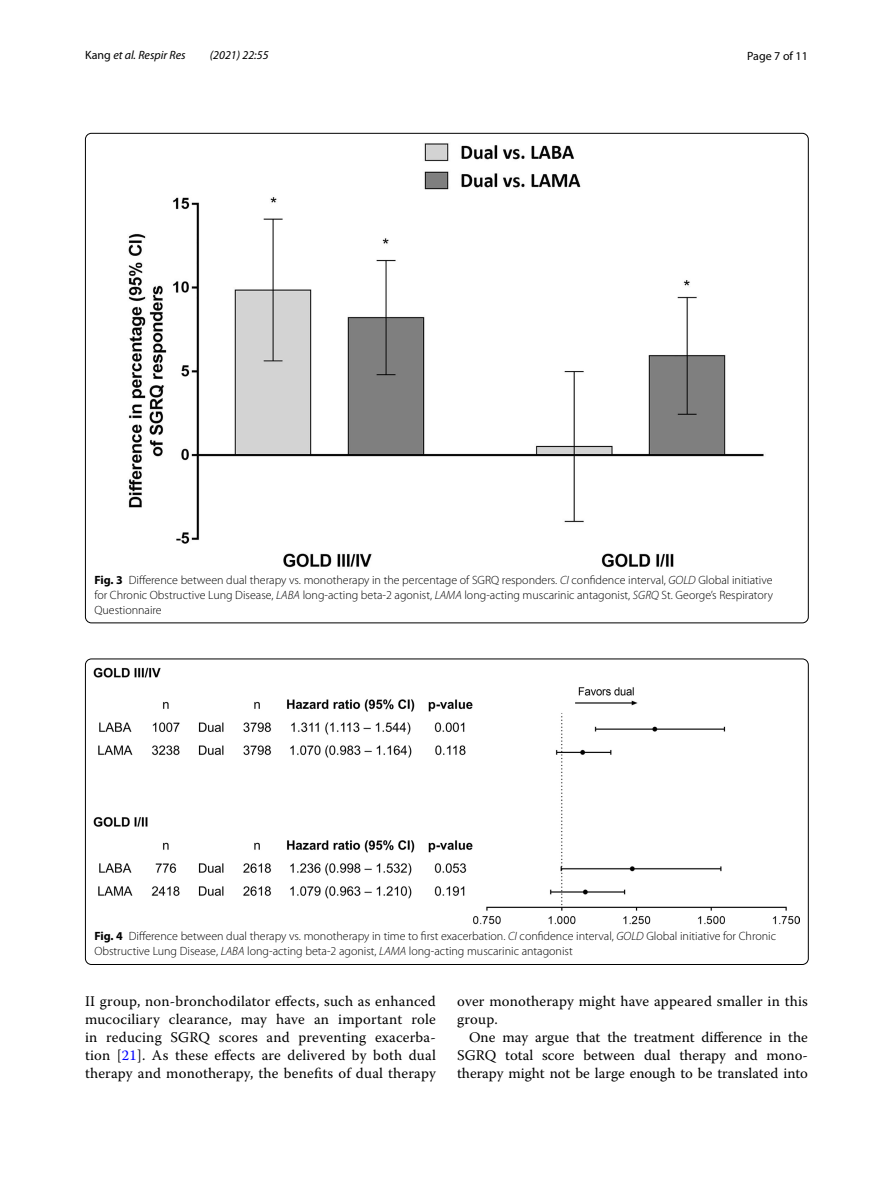
<style>
.page{position:relative;width:893px;height:1187px;background:#fff}
.page>*{position:absolute;margin:0;border:0;box-sizing:border-box;transform-origin:0 0}
.t1{font:14.7px/18px "Warnock Pro";letter-spacing:.015em;color:#000;text-align:justify}
.t2{font:300 12px/15px "Myriad Pro";color:#000;text-align:justify}
.t3{font:italic 12px "Myriad Pro";color:#000}
.t4{font:12px "Myriad Pro";color:#000}
.s1{font-style:normal}
.s2{font-weight:700}
.s3{font-style:italic}
.s4{color:#00f}
</style>
<div class="page">
<img style="left:128px;top:143px;width:636px;height:425px">
<img style="left:94px;top:668px;width:706px;height:256px">
<p class="t3" style="left:85px;top:48px;width:102px"><span class="s1">Kang</span> et al. Respir Res</p>
<p class="t3" style="left:210px;top:48px;width:60px">(2021) 22:55</p>
<p class="t4" style="left:747px;top:48px;width:62px">Page 7 of 11</p>
<p class="t2" style="left:94px;top:572px;width:680px"><span class="s2">Fig. 3</span> Difference between dual therapy vs. monotherapy in the percentage of SGRQ responders. <span class="s3">CI</span> confidence interval, <span class="s3">GOLD</span> Global initiative for Chronic Obstructive Lung Disease, <span class="s3">LABA</span> long-acting beta-2 agonist, <span class="s3">LAMA</span> long-acting muscarinic antagonist, <span class="s3">SGRQ</span> St. George’s Respiratory Questionnaire</p>
<p class="t2" style="left:94px;top:928px;width:683px"><span class="s2">Fig. 4</span> Difference between dual therapy vs. monotherapy in time to first exacerbation. <span class="s3">CI</span> confidence interval, <span class="s3">GOLD</span> Global initiative for Chronic<br>Obstructive Lung Disease, <span class="s3">LABA</span> long-acting beta-2 agonist, <span class="s3">LAMA</span> long-acting muscarinic antagonist</p>
<p class="t1" style="left:85px;top:992px;width:352px">II group, non-bronchodilator effects, such as enhanced mucociliary clearance, may have an important role in reducing SGRQ scores and preventing exacerba&shy;tion [<span class="s4">21</span>]. As these effects are delivered by both dual therapy and monotherapy, the benefits of dual therapy</p>
<p class="t1" style="left:457px;top:992px;width:352px">over monotherapy might have appeared smaller in this group.</p>
<p class="t1" style="left:457px;top:1028px;width:352px;text-indent:12px">One may argue that the treatment difference in the SGRQ total score between dual therapy and mono&shy;therapy might not be large enough to be translated into</p>
</div>
